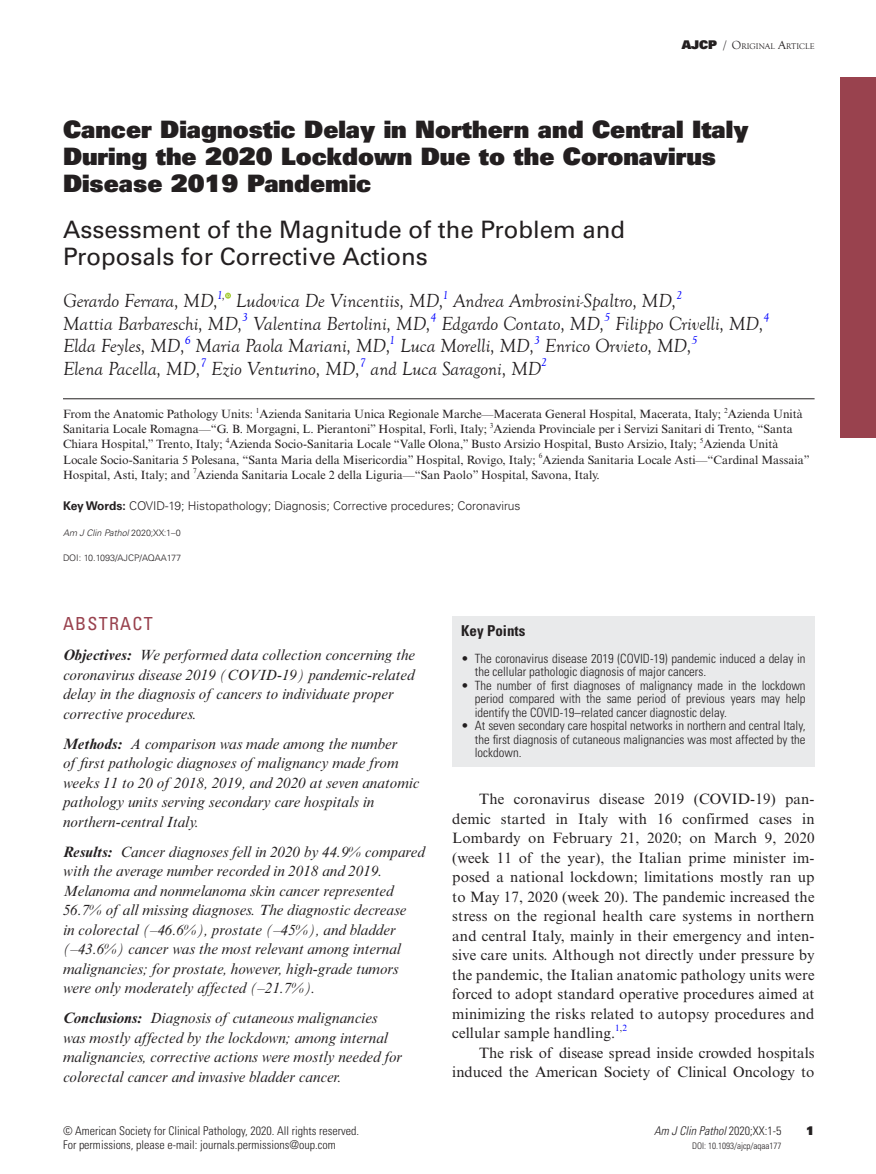
<style>
.page{position:relative;width:876px;height:1174px;background:#fff}
.page>*{position:absolute;margin:0;border:0;box-sizing:border-box;transform-origin:0 0}
.t1{font:24px/27px "Univers LT Std X Black";color:#231f20}
.t2{font:24px/27px "Univers LT Std";color:#231f20}
.t3{font:italic 19.5px "Goudy Old Style T";color:#231f20}
.t4{font:condensed 18px "Univers LT Std";letter-spacing:.07em;color:#99424e}
.t5{font:italic 15px/19.5px "Times New Roman MT Std";color:#231f20}
.t6{font:15px/19.5px "Times New Roman MT Std";color:#231f20;text-align:justify}
.t7{font:700 condensed 15px "Univers LT Std";color:#231f20}
.t8{font:300 condensed 12.75px/13.5px "Univers LT Std";color:#231f20;text-align:justify}
.t9{font:12px "Times New Roman MT Std";color:#231f20}
.t10{font:300 condensed 12px/13.5px "Univers LT Std";color:#231f20}
.t11{font:300 12px "Univers LT Std";color:#231f20}
.t12{font:italic 300 condensed 12px "Univers LT Std";color:#231f20}
.t13{font:12px "Univers LT Std X Black";color:#231f20}
.t14{font:italic 11.85px "Goudy Old Style T";color:#00f}
.t15{font:300 condensed 9px "Univers LT Std";color:#231f20}
.t16{font:italic 300 9px "Univers LT Std";color:#231f20}
.t17{font:300 9px "Univers LT Std";color:#231f20}
.t18{font:8.4px "Goudy Old Style T";color:#231f20}
.t19{font:7.35px "Times New Roman MT Std";color:#231f20}
.s1{font-family:"Univers LT Std X Black";font-size:12px}
.s2{font-style:italic;font-size:12px}
.s3{font-size:12px}
.s4{color:#231f20}
.s5{font-weight:700}
.s6{font-style:normal}
.s7{font-style:normal;font-stretch:condensed}
</style>
<div class="page">
<hr style="left:63px;top:398px;width:751px;height:1px;background:#231f20">
<svg style="left:225px;top:293px;width:6px;height:6px"></svg>
<div style="left:841px;top:78px;width:35px;height:360px;background:#99424e"></div>
<div style="left:452px;top:616px;width:362px;height:150px;background:#e9eaeb"></div>
<p class="t18" style="left:682px;top:42px;width:134px"><span class="s1">AJCP</span> <span class="s2">/</span> <span class="s3">O</span>RIGINAL <span class="s3">A</span>RTICLE</p>
<h1 class="t1" style="left:63px;top:115px;width:687px">Cancer Diagnostic Delay in Northern and Central Italy<br>During the 2020 Lockdown Due to the Coronavirus<br>Disease 2019 Pandemic</h1>
<h1 class="t2" style="left:63px;top:216px;width:564px">Assessment of the Magnitude of the Problem and<br>Proposals for Corrective Actions</h1>
<h2 class="t3" style="left:63px;top:290px;width:156px">Gerardo Ferrara, MD,</h2>
<p class="t14" style="left:217px;top:288px;width:10px">1<span class="s4">,</span></p>
<h2 class="t3" style="left:236px;top:290px;width:209px">Ludovica De Vincentiis, MD,</h2>
<p class="t14" style="left:442px;top:288px;width:7px">1</p>
<h2 class="t3" style="left:453px;top:290px;width:225px">Andrea Ambrosini-Spaltro, MD,</h2>
<p class="t14" style="left:676px;top:288px;width:7px">2</p>
<h2 class="t3" style="left:63px;top:313px;width:181px">Mattia Barbareschi, MD,</h2>
<p class="t14" style="left:242px;top:311px;width:7px">3</p>
<h2 class="t3" style="left:253px;top:313px;width:179px">Valentina Bertolini, MD,</h2>
<p class="t14" style="left:430px;top:311px;width:7px">4</p>
<h2 class="t3" style="left:441px;top:313px;width:164px">Edgardo Contato, MD,</h2>
<p class="t14" style="left:604px;top:311px;width:7px">5</p>
<h2 class="t3" style="left:615px;top:313px;width:150px">Filippo Crivelli, MD,</h2>
<p class="t14" style="left:763px;top:311px;width:7px">4</p>
<h2 class="t3" style="left:63px;top:335px;width:123px">Elda Feyles, MD,</h2>
<p class="t14" style="left:185px;top:333px;width:7px">6</p>
<h2 class="t3" style="left:196px;top:335px;width:196px">Maria Paola Mariani, MD,</h2>
<p class="t14" style="left:389px;top:333px;width:7px">1</p>
<h2 class="t3" style="left:400px;top:335px;width:135px">Luca Morelli, MD,</h2>
<p class="t14" style="left:534px;top:333px;width:7px">3</p>
<h2 class="t3" style="left:545px;top:335px;width:148px">Enrico Orvieto, MD,</h2>
<p class="t14" style="left:691px;top:333px;width:7px">5</p>
<h2 class="t3" style="left:63px;top:358px;width:139px">Elena Pacella, MD,</h2>
<p class="t14" style="left:200px;top:356px;width:7px">7</p>
<h2 class="t3" style="left:211px;top:358px;width:150px">Ezio Venturino, MD,</h2>
<p class="t14" style="left:360px;top:356px;width:7px">7</p>
<h2 class="t3" style="left:371px;top:358px;width:172px">and Luca Saragoni, MD</h2>
<p class="t14" style="left:541px;top:356px;width:7px">2</p>
<p class="t9" style="left:63px;top:407px;width:191px">From the Anatomic Pathology Units:</p>
<p class="t19" style="left:256px;top:406px;width:5px">1</p>
<p class="t9" style="left:260px;top:407px;width:463px">Azienda Sanitaria Unica Regionale Marche—Macerata General Hospital, Macerata, Italy;</p>
<p class="t19" style="left:724px;top:406px;width:5px">2</p>
<p class="t9" style="left:728px;top:407px;width:77px">Azienda Unità</p>
<p class="t9" style="left:63px;top:422px;width:425px">Sanitaria Locale Romagna—“G. B. Morgagni, L. Pierantoni” Hospital, Forlì, Italy;</p>
<p class="t19" style="left:490px;top:421px;width:5px">3</p>
<p class="t9" style="left:494px;top:422px;width:301px">Azienda Provinciale per i Servizi Sanitari di Trento, “Santa</p>
<p class="t9" style="left:63px;top:437px;width:161px">Chiara Hospital,” Trento, Italy;</p>
<p class="t19" style="left:226px;top:436px;width:5px">4</p>
<p class="t9" style="left:229px;top:437px;width:469px">Azienda Socio-Sanitaria Locale “Valle Olona,” Busto Arsizio Hospital, Busto Arsizio, Italy;</p>
<p class="t19" style="left:700px;top:436px;width:5px">5</p>
<p class="t9" style="left:703px;top:437px;width:77px">Azienda Unità</p>
<p class="t9" style="left:63px;top:452px;width:474px">Locale Socio-Sanitaria 5 Polesana, “Santa Maria della Misericordia” Hospital, Rovigo, Italy;</p>
<p class="t19" style="left:539px;top:451px;width:5px">6</p>
<p class="t9" style="left:542px;top:452px;width:269px">Azienda Sanitaria Locale Asti—“Cardinal Massaia”</p>
<p class="t9" style="left:63px;top:467px;width:128px">Hospital, Asti, Italy; and</p>
<p class="t19" style="left:193px;top:466px;width:5px">7</p>
<p class="t9" style="left:197px;top:467px;width:405px">Azienda Sanitaria Locale 2 della Liguria—“San Paolo” Hospital, Savona, Italy.</p>
<p class="t11" style="left:63px;top:498px;width:459px"><span class="s5">Key Words:</span> COVID-19; Histopathology; Diagnosis; Corrective procedures; Coronavirus</p>
<p class="t16" style="left:63px;top:527px;width:119px">Am J Clin Pathol <span class="s6">2020</span><span class="s7">;</span><span class="s6">XX</span><span class="s7">:</span><span class="s6">1</span><span class="s7">–</span><span class="s6">0</span></p>
<p class="t17" style="left:63px;top:552px;width:120px">DOI: 10.1093/AJCP/AQAA177</p>
<p class="t4" style="left:63px;top:612px;width:91px">ABSTRACT</p>
<p class="t5" style="left:63px;top:645px;width:354px"><span class="s5">Objectives:</span> We performed data collection concerning the coronavirus disease 2019 (COVID-19) pandemic-related delay in the diagnosis of cancers to individuate proper corrective procedures.</p>
<p class="t5" style="left:63px;top:734px;width:358px"><span class="s5">Methods:</span> A comparison was made among the number<br>of first pathologic diagnoses of malignancy made from weeks 11 to 20 of 2018, 2019, and 2020 at seven anatomic pathology units serving secondary care hospitals in northern-central Italy.</p>
<p class="t5" style="left:63px;top:842px;width:363px"><span class="s5">Results:</span> Cancer diagnoses fell in 2020 by 44.9% compared with the average number recorded in 2018 and 2019.<br>Melanoma and nonmelanoma skin cancer represented 56.7% of all missing diagnoses. The diagnostic decrease<br>in colorectal (–46.6%), prostate (–45%), and bladder (–43.6%) cancer was the most relevant among internal malignancies; for prostate, however, high-grade tumors were only moderately affected (–21.7%).</p>
<p class="t5" style="left:63px;top:1008px;width:341px"><span class="s5">Conclusions:</span> Diagnosis of cutaneous malignancies was mostly affected by the lockdown; among internal malignancies, corrective actions were mostly needed for colorectal cancer and invasive bladder cancer.</p>
<p class="t10" style="left:63px;top:1124px;width:298px">© American Society for Clinical Pathology, 2020. All rights reserved.<br>For permissions, please e-mail: journals.permissions@oup.com</p>
<p class="t7" style="left:461px;top:621px;width:66px">Key Points</p>
<p class="t8" style="left:475px;top:651px;width:332px;text-indent:-14px">• The coronavirus disease 2019 (COVID-19) pandemic induced a delay in the cellular pathologic diagnosis of major cancers.</p>
<p class="t8" style="left:475px;top:678px;width:332px;text-indent:-14px">• The number of first diagnoses of malignancy made in the lockdown period compared with the same period of previous years may help identify the COVID-19–related cancer diagnostic delay.</p>
<p class="t8" style="left:475px;top:719px;width:332px;text-indent:-14px">• At seven secondary care hospital networks in northern and central Italy, the first diagnosis of cutaneous malignancies was most affected by the lockdown.</p>
<p class="t6" style="left:452px;top:789px;width:364px;text-indent:27px">The coronavirus disease 2019 (COVID-19) pan&shy;demic started in Italy with 16 confirmed cases in Lombardy on February 21, 2020; on March 9, 2020 (week 11 of the year), the Italian prime minister im&shy;posed a national lockdown; limitations mostly ran up to May 17, 2020 (week 20). The pandemic increased the stress on the regional health care systems in northern and central Italy, mainly in their emergency and inten&shy;sive care units. Although not directly under pressure by the pandemic, the Italian anatomic pathology units were forced to adopt standard operative procedures aimed at minimizing the risks related to autopsy procedures and cellular sample handling.<sup>1</sup><sup>,</sup><sup>2</sup></p>
<p class="t6" style="left:452px;top:1043px;width:364px;text-align:right">The risk of disease spread inside crowded hospitals induced the American Society of Clinical Oncology to</p>
<p class="t12" style="left:654px;top:1124px;width:129px">Am J Clin Pathol <span class="s6">2020;XX:1-5</span></p>
<p class="t15" style="left:692px;top:1140px;width:91px">DOI: 10.1093/ajcp/aqaa177</p>
<p class="t13" style="left:806px;top:1123px;width:10px">1</p>
</div>
